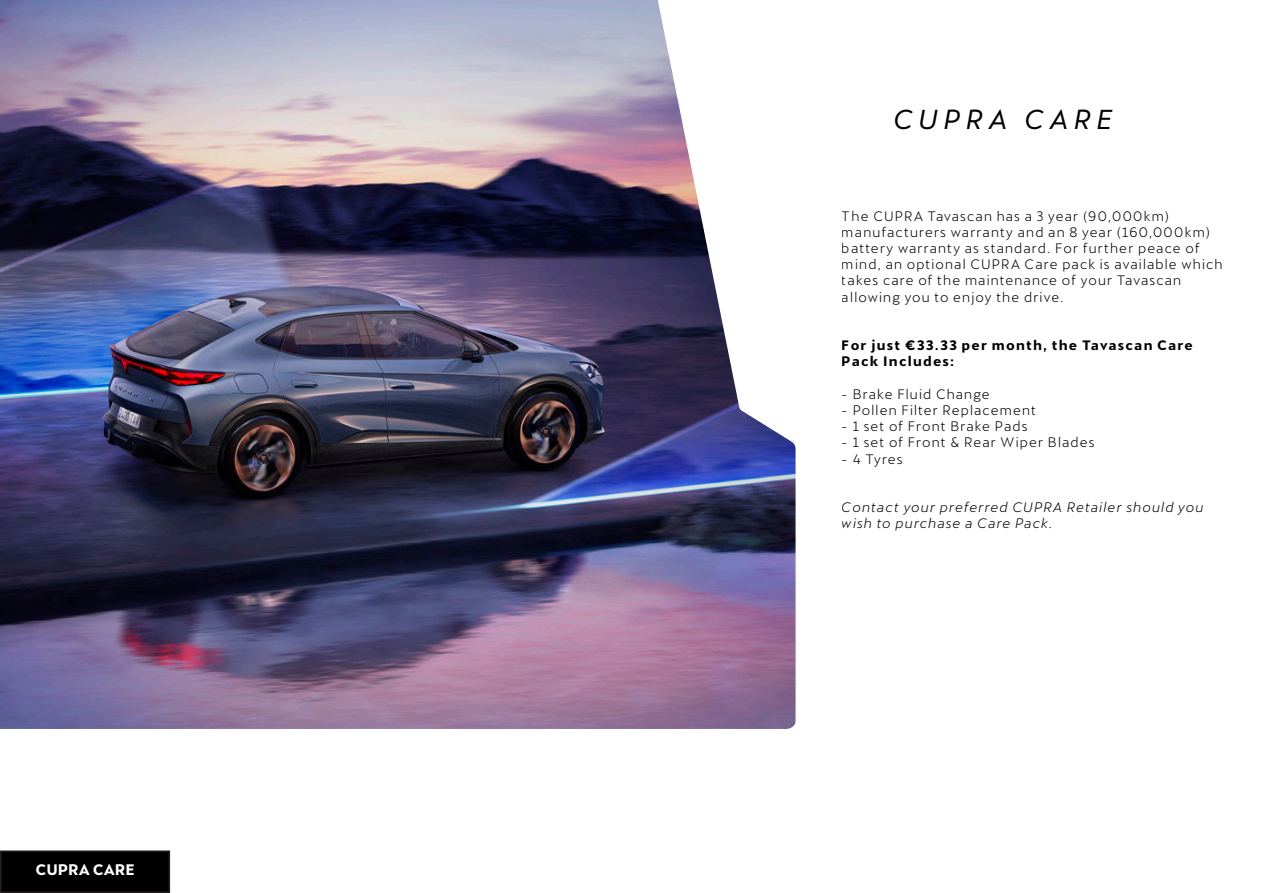
<style>
.page{position:relative;width:1263px;height:893px;background:#fff}
.page>*{position:absolute;margin:0;border:0;box-sizing:border-box;transform-origin:0 0}
.t1{font:italic 27px "Cupra";letter-spacing:.22em;color:#000}
.t2{font:700 15px "Cupra";color:#fff}
.t3{font:13.5px/16.2px "Cupra";letter-spacing:.085em;color:#000}
.t4{font:italic 13.5px/16.2px "Cupra";letter-spacing:.085em;color:#000}
.t5{font:700 13.5px/16.2px "Cupra";letter-spacing:.085em;color:#000}
</style>
<div class="page">
<div style="left:1px;top:851px;width:168px;height:41px;background:#000"></div>
<div style="left:0;top:850px;width:170px;height:43px;border:2px solid #231f20"></div>
<img style="left:0;top:0;width:795px;height:729px">
<p class="t2" style="left:35px;top:861px;width:101px">CUPRA CARE</p>
<p class="t1" style="left:893px;top:95px;width:221px">CUPRA CARE</p>
<p class="t3" style="left:842px;top:205px;width:382px">The CUPRA Tavascan has a 3 year (90,000km) manufacturers warranty and an 8 year (160,000km) battery warranty as standard. For further peace of mind, an optional CUPRA Care pack is available which takes care of the maintenance of your Tavascan allowing you to enjoy the drive.</p>
<p class="t5" style="left:842px;top:337px;width:353px">For just €33.33 per month, the Tavascan Care<br>Pack Includes:</p>
<p class="t3" style="left:842px;top:384px;width:150px">- Brake Fluid Change</p>
<p class="t3" style="left:842px;top:400px;width:196px">- Pollen Filter Replacement</p>
<p class="t3" style="left:842px;top:416px;width:187px">- 1 set of Front Brake Pads</p>
<p class="t3" style="left:842px;top:432px;width:254px">- 1 set of Front &amp; Rear Wiper Blades</p>
<p class="t3" style="left:842px;top:448px;width:62px">- 4 Tyres</p>
<p class="t4" style="left:842px;top:497px;width:363px">Contact your preferred CUPRA Retailer should you wish to purchase a Care Pack.</p>
</div>
